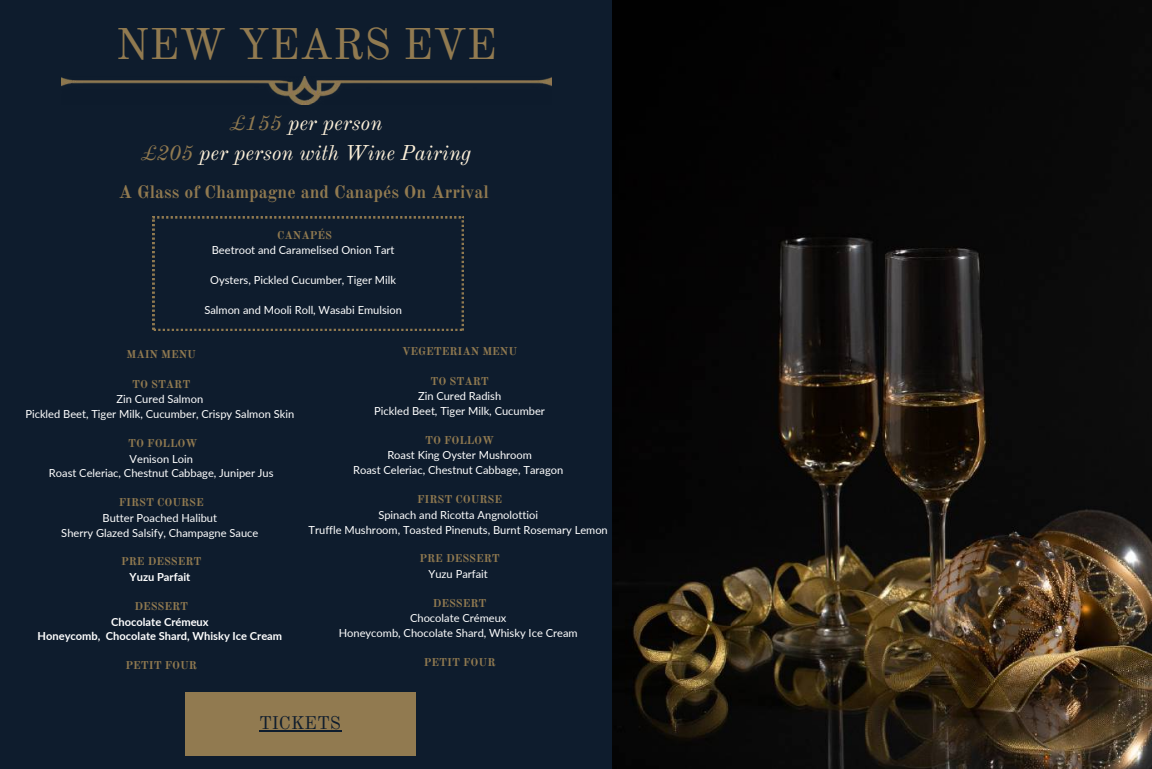
<style>
.page{position:relative;width:1152px;height:769px;background:#fff}
.page>*{position:absolute;margin:0;border:0;box-sizing:border-box;transform-origin:0 0}
.t1{font:43.5px "Old Standard";color:#917a50}
.t2{font:italic 21px/29.2px "Old Standard";color:#fef1da;text-align:center}
.t3{font:18px "Old Standard";color:#0e1c2d}
.t4{font:700 17.7px "Old Standard";color:#917a50}
.t5{font:11.1px/14.9px "Lato";color:#fff;text-align:center}
.t6{font:700 11.1px "Old Standard";color:#917a50}
.t7{font:700 11.1px/14.9px "Lato";color:#fff;text-align:center}
.s1{color:#917a50}
</style>
<div class="page">
<div style="left:0;top:0;width:1152px;height:768px;background:#0e1c2d"></div>
<img style="left:613px;top:0;width:539px;height:768px">
<div style="left:185px;top:692px;width:230px;height:63px;background:#917a50"></div>
<hr style="left:259px;top:730px;width:82px;height:1px;background:#0e1c2d">
<img style="left:62px;top:77px;width:489px;height:28px">
<svg style="left:153px;top:216px;width:311px;height:115px"></svg>
<h1 class="t1" style="left:116px;top:18px;width:382px">NEW YEARS EVE</h1>
<h2 class="t2" style="left:142px;top:109px;width:331px"><span class="s1">£155</span> per person<br><span class="s1">£205</span> per person with Wine Pairing</h2>
<h3 class="t4" style="left:119px;top:181px;width:372px">A Glass of Champagne and Canapés On Arrival</h3>
<p class="t6" style="left:277px;top:228px;width:56px">CANAPÉS</p>
<p class="t5" style="left:212px;top:242px;width:184px">Beetroot and Caramelised Onion Tart</p>
<p class="t5" style="left:210px;top:272px;width:187px">Oysters, Pickled Cucumber, Tiger Milk</p>
<p class="t5" style="left:204px;top:302px;width:199px">Salmon and Mooli Roll, Wasabi Emulsion</p>
<p class="t6" style="left:127px;top:347px;width:71px">MAIN MENU</p>
<p class="t6" style="left:132px;top:377px;width:60px">TO START</p>
<p class="t5" style="left:25px;top:391px;width:270px">Zin Cured Salmon<br>Pickled Beet, Tiger Milk, Cucumber, Crispy Salmon Skin</p>
<p class="t6" style="left:128px;top:436px;width:71px">TO FOLLOW</p>
<p class="t5" style="left:49px;top:450px;width:226px">Venison Loin<br>Roast Celeriac, Chestnut Cabbage, Juniper Jus</p>
<p class="t6" style="left:119px;top:495px;width:87px">FIRST COURSE</p>
<p class="t5" style="left:61px;top:510px;width:199px">Butter Poached Halibut<br>Sherry Glazed Salsify, Champagne Sauce</p>
<p class="t6" style="left:121px;top:554px;width:82px">PRE DESSERT</p>
<p class="t7" style="left:130px;top:569px;width:62px">Yuzu Parfait</p>
<p class="t6" style="left:134px;top:599px;width:55px">DESSERT</p>
<p class="t7" style="left:38px;top:613px;width:246px">Chocolate Crémeux<br>Honeycomb, Chocolate Shard, Whisky Ice Cream</p>
<p class="t6" style="left:125px;top:658px;width:73px">PETIT FOUR</p>
<p class="t6" style="left:402px;top:344px;width:117px">VEGETERIAN MENU</p>
<p class="t6" style="left:431px;top:374px;width:60px">TO START</p>
<p class="t5" style="left:374px;top:388px;width:172px">Zin Cured Radish<br>Pickled Beet, Tiger Milk, Cucumber</p>
<p class="t6" style="left:425px;top:433px;width:71px">TO FOLLOW</p>
<p class="t5" style="left:353px;top:447px;width:212px">Roast King Oyster Mushroom<br>Roast Celeriac, Chestnut Cabbage, Taragon</p>
<p class="t6" style="left:417px;top:492px;width:87px">FIRST COURSE</p>
<p class="t5" style="left:309px;top:507px;width:301px">Spinach and Ricotta Angnolottioi<br>Truffle Mushroom, Toasted Pinenuts, Burnt Rosemary Lemon</p>
<p class="t6" style="left:419px;top:551px;width:82px">PRE DESSERT</p>
<p class="t5" style="left:429px;top:566px;width:61px">Yuzu Parfait</p>
<p class="t6" style="left:433px;top:596px;width:55px">DESSERT</p>
<p class="t5" style="left:339px;top:610px;width:240px">Chocolate Crémeux<br>Honeycomb, Chocolate Shard, Whisky Ice Cream</p>
<p class="t6" style="left:424px;top:655px;width:73px">PETIT FOUR</p>
<h3 class="t3" style="left:259px;top:712px;width:84px">TICKETS</h3>
</div>
